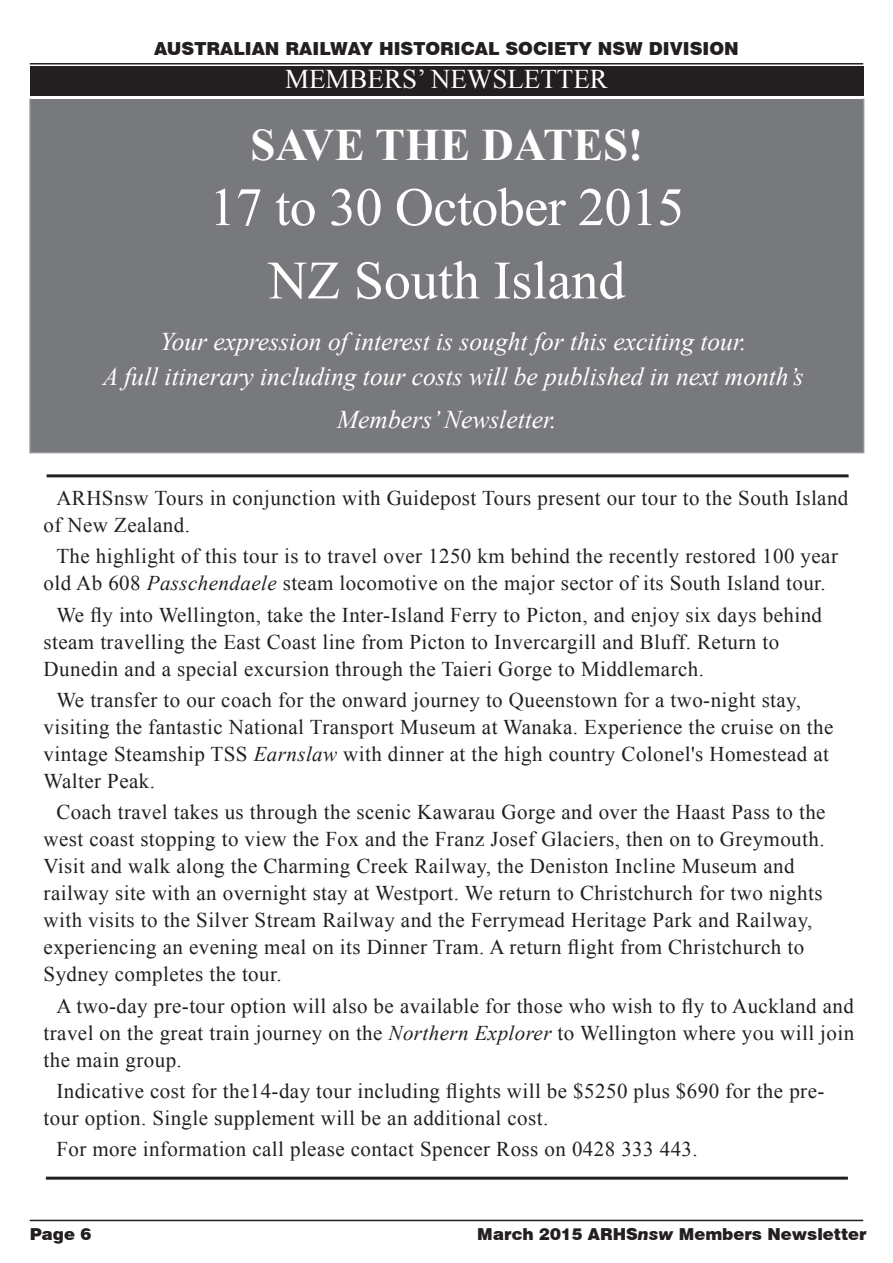
<style>
.page{position:relative;width:893px;height:1263px;background:#fff}
.page>*{position:absolute;margin:0;border:0;box-sizing:border-box;transform-origin:0 0}
.t1{font:54px/73.3px "Times New Roman";letter-spacing:-.01em;color:#fff;text-align:center}
.t2{font:700 45px "Times New Roman";color:#fff}
.t3{font:27px "Times New Roman";color:#fff}
.t4{font:italic 25.5px/34.8px "Times New Roman";color:#fff;text-align:center}
.t5{font:21px/27px "Times New Roman";letter-spacing:.02em;color:#231f20}
.t6{font:900 18px "Swiss 721 BT";color:#231f20}
.t7{font:900 16.5px "Swiss 721 BT";color:#231f20}
.s1{font-style:italic}
</style>
<div class="page">
<div style="left:30px;top:66px;width:833px;height:30px;background:#231f20"></div>
<hr style="left:30px;top:63px;width:833px;height:2px;background:#231f20">
<hr style="left:30px;top:1220px;width:833px;height:1px;background:#231f20">
<div style="left:30px;top:99px;width:834px;height:354px;background:#78797c"></div>
<div style="left:29px;top:98px;width:835px;height:355px;border:2px solid #929497"></div>
<hr style="left:46px;top:1177px;width:802px;height:3px;background:#231f20">
<hr style="left:47px;top:474px;width:802px;height:3px;background:#231f20">
<p class="t6" style="left:154px;top:38px;width:586px">AUSTRALIAN RAILWAY HISTORICAL SOCIETY NSW DIVISION</p>
<p class="t3" style="left:285px;top:61px;width:324px">MEMBERS’ NEWSLETTER</p>
<h2 class="t2" style="left:250px;top:114px;width:394px">SAVE THE DATES!</h2>
<h1 class="t1" style="left:209px;top:170px;width:477px">17 to 30 October 2015<br>NZ South Island</h1>
<p class="t4" style="left:103px;top:324px;width:702px">Your expression of interest is sought for this exciting tour.<br>A full itinerary including tour costs will be published in next month’s</p>
<p class="t4" style="left:337px;top:402px;width:221px">Members’ Newsletter.</p>
<p class="t5" style="left:44px;top:484px;width:806px;text-indent:13px">ARHSnsw Tours in conjunction with Guidepost Tours present our tour to the South Island of New Zealand.</p>
<p class="t5" style="left:44px;top:542px;width:796px;text-indent:13px">The highlight of this tour is to travel over 1250 km behind the recently restored 100 year old Ab 608 <span class="s1">Passchendaele</span> steam locomotive on the major sector of its South Island tour.</p>
<p class="t5" style="left:44px;top:601px;width:780px;text-indent:13px">We fly into Wellington, take the Inter-Island Ferry to Picton, and enjoy six days behind steam travelling the East Coast line from Picton to Invercargill and Bluff. Return to<br>Dunedin and a special excursion through the Taieri Gorge to Middlemarch.</p>
<p class="t5" style="left:44px;top:686px;width:791px;text-indent:13px">We transfer to our coach for the onward journey to Queenstown for a two-night stay, visiting the fantastic National Transport Museum at Wanaka. Experience the cruise on the vintage Steamship TSS <span class="s1">Earnslaw</span> with dinner at the high country Colonel's Homestead at Walter Peak.</p>
<p class="t5" style="left:44px;top:798px;width:783px;text-indent:13px">Coach travel takes us through the scenic Kawarau Gorge and over the Haast Pass to the west coast stopping to view the Fox and the Franz Josef Glaciers, then on to Greymouth.<br>Visit and walk along the Charming Creek Railway, the Deniston Incline Museum and railway site with an overnight stay at Westport. We return to Christchurch for two nights with visits to the Silver Stream Railway and the Ferrymead Heritage Park and Railway, experiencing an evening meal on its Dinner Tram. A return flight from Christchurch to Sydney completes the tour.</p>
<p class="t5" style="left:44px;top:992px;width:812px;text-align:justify;text-indent:13px">A two-day pre-tour option will also be available for those who wish to fly to Auckland and travel on the great train journey on the <span class="s1">Northern Explorer</span> to Wellington where you will join the main group.</p>
<p class="t5" style="left:44px;top:1077px;width:782px;text-indent:13px">Indicative cost for the14-day tour including flights will be $5250 plus $690 for the pre&shy;tour option. Single supplement will be an additional cost.</p>
<p class="t5" style="left:56px;top:1135px;width:643px">For more information call please contact Spencer Ross on 0428 333 443.</p>
<p class="t7" style="left:30px;top:1224px;width:63px">Page 6</p>
<p class="t7" style="left:477px;top:1224px;width:391px">March 2015 ARHS<span class="s1">nsw</span> Members Newsletter</p>
</div>
